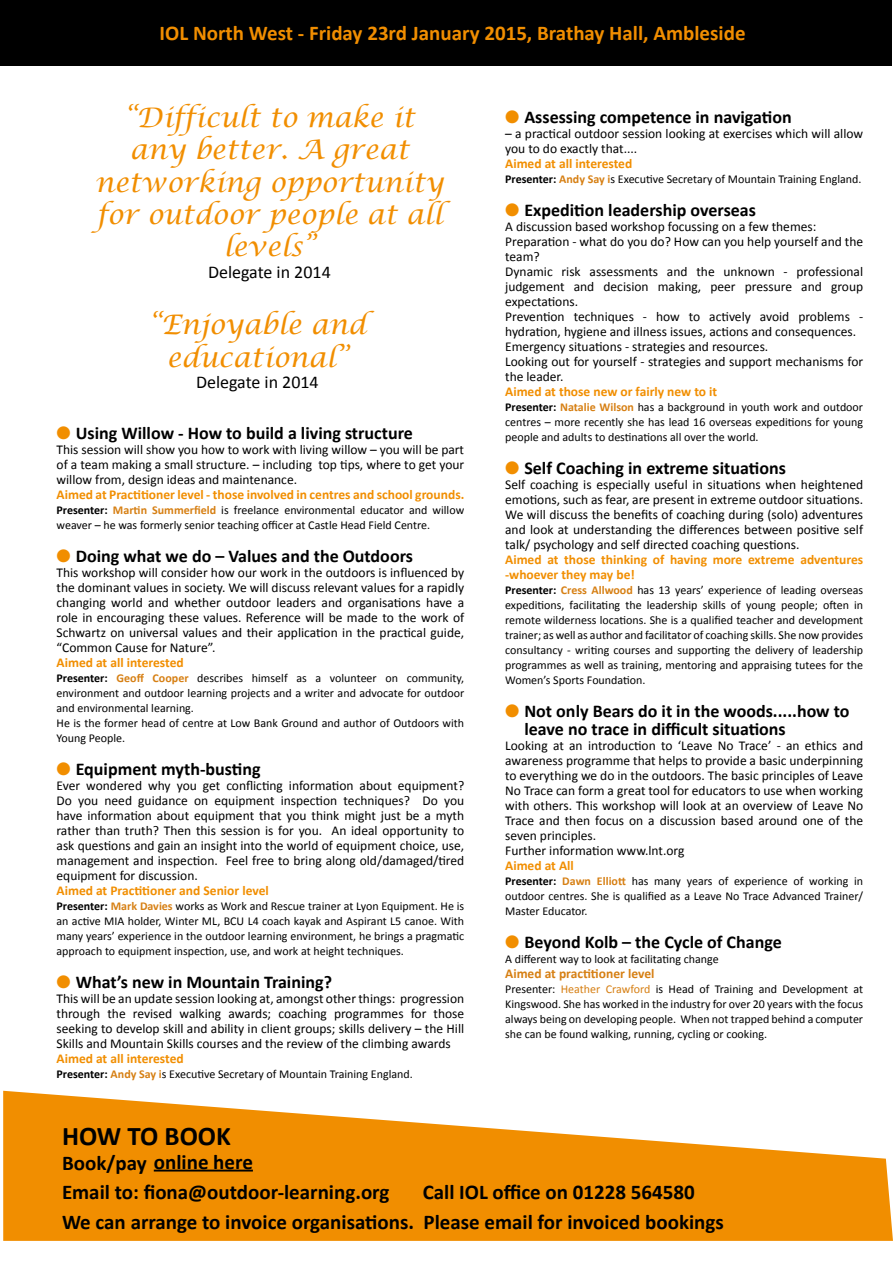
<style>
.page{position:relative;width:893px;height:1263px;background:#fff}
.page>*{position:absolute;margin:0;border:0;box-sizing:border-box;transform-origin:0 0}
.t1{font:italic 27px/32.4px "Lucida Calligraphy";color:#f18e00;text-align:center}
.t2{font:700 27px "Calibri";color:#000}
.t3{font:700 21px/29.4px "Calibri";color:#000}
.t4{font:700 21px "Calibri";color:#f18e00}
.t5{font:700 18px/18px "Calibri";color:#000}
.t6{font:18px "Calibri";color:#000}
.t7{font:13.5px/15px "Calibri";color:#000;text-align:justify}
.t8{font:700 13.5px/15px "Calibri";color:#f18e00}
.t9{font:700 13.5px "Calibri";color:#d67f13}
.t10{font:12px/15px "Calibri";color:#000;text-align:justify}
.s1{color:#f18e00}
.s2{font-weight:700}
.s3{font-weight:700;color:#d67f13}
.s4{color:#d67f13}
</style>
<div class="page">
<div style="left:0;top:0;width:891px;height:66px;background:#000"></div>
<svg style="left:3px;top:1091px;width:890px;height:150px;fill:#f18e00"></svg>
<hr style="left:154px;top:1169px;width:99px;height:2px;background:#000">
<h2 class="t4" style="left:160px;top:20px;width:587px">IOL North West - Friday 23rd January 2015, Brathay Hall, Ambleside</h2>
<h1 class="t1" style="left:95px;top:102px;width:350px">“Difficult to make it any better. A great networking opportunity for outdoor people at all levels”</h1>
<h3 class="t6" style="left:208px;top:261px;width:124px">Delegate in 2014</h3>
<h1 class="t1" style="left:149px;top:310px;width:219px">“Enjoyable and educational”</h1>
<h3 class="t6" style="left:196px;top:371px;width:124px">Delegate in 2014</h3>
<h3 class="t5" style="left:57px;top:423px;width:358px"><span class="s1">●</span> Using Willow - How to build a living structure</h3>
<p class="t7" style="left:57px;top:441px;width:409px">This session will show you how to work with living willow – you will be part of a team making a small structure. – including top ips, where to get your willow from, design ideas and maintenance.</p>
<p class="t8" style="left:57px;top:486px;width:409px">Aimed at Praciioner level - those involved in centres and school grounds.</p>
<p class="t10" style="left:57px;top:502px;width:409px"><span class="s2">Presenter:</span> <span class="s3">Marin Summerield</span> is freelance environmental educator and willow weaver – he was formerly senior teaching oicer at Castle Head Field Centre.</p>
<h3 class="t5" style="left:57px;top:546px;width:358px"><span class="s1">●</span> Doing what we do – values and the Outdoors</h3>
<p class="t7" style="left:57px;top:564px;width:409px">This workshop will consider how our work in the outdoors is inluenced by the dominant values in society. We will discuss relevant values for a rapidly changing world and whether outdoor leaders and organisaions have a role in encouraging these values. Reference will be made to the work of Schwartz on universal values and their applicaion in the pracical guide, “Common Cause for Nature”.</p>
<p class="t8" style="left:57px;top:654px;width:129px">Aimed at all interested</p>
<p class="t10" style="left:57px;top:670px;width:409px;text-align:left"><span class="s2">Presenter:</span> <span class="s3">Geof Cooper</span> describes himself as a volunteer on community, environment and outdoor learning projects and a writer and advocate for outdoor and environmental learning.<br>He is the former head of centre at Low Bank Ground and author of Outdoors with Young People.</p>
<h3 class="t5" style="left:57px;top:759px;width:206px"><span class="s1">●</span> Equipment myth-busing</h3>
<p class="t7" style="left:57px;top:777px;width:409px">Ever wondered why you get conlicing informaion about equipment?<br>Do you need guidance on equipment inspecion techniques? Do you have informaion about equipment that you think might just be a myth rather than truth? Then this session is for you. An ideal opportunity to ask quesions and gain an insight into the world of equipment choice, use, management and inspecion. Feel free to bring along old/damaged/ired equipment for discussion.</p>
<p class="t8" style="left:57px;top:882px;width:214px">Aimed at Praciioner and Senior level</p>
<p class="t10" style="left:57px;top:898px;width:409px"><span class="s2">Presenter:</span> <span class="s3">Mark Davies</span> works as Work and Rescue trainer at Lyon Equipment. He is an acive MIA holder, Winter ML, BCU L4 coach kayak and Aspirant L5 canoe. With many years’ experience in the outdoor learning environment, he brings a pragmaic approach to equipment inspecion, use, and work at height techniques.</p>
<h3 class="t5" style="left:57px;top:972px;width:277px"><span class="s1">●</span> What’s new in Mountain Training?</h3>
<p class="t7" style="left:57px;top:990px;width:409px">This will be an update session looking at, amongst other things: progression through the revised walking awards; coaching programmes for those seeking to develop skill and ability in client groups; skills delivery – the Hill Skills and Mountain Skills courses and the review of the climbing awards</p>
<p class="t8" style="left:57px;top:1050px;width:129px">Aimed at all interested</p>
<p class="t10" style="left:57px;top:1066px;width:358px"><span class="s2">Presenter:</span> <span class="s3">Andy Say i</span>s Execuive Secretary of Mountain Training England.</p>
<h3 class="t5" style="left:505px;top:107px;width:288px"><span class="s1">●</span> Assessing competence in navigaion</h3>
<p class="t7" style="left:505px;top:125px;width:359px">– a pracical outdoor session looking at exercises which will allow you to do exactly that....</p>
<p class="t8" style="left:505px;top:155px;width:129px">Aimed at all interested</p>
<p class="t10" style="left:505px;top:170px;width:358px"><span class="s2">Presenter:</span> <span class="s3">Andy Say i</span>s Execuive Secretary of Mountain Training England.</p>
<h3 class="t5" style="left:505px;top:200px;width:252px"><span class="s1">●</span> Expediion leadership overseas</h3>
<p class="t7" style="left:505px;top:218px;width:359px;text-align:left">A discussion based workshop focussing on a few themes:<br>Preparaion - what do you do? How can you help yourself and the team?<br>Dynamic risk assessments and the unknown - professional judgement and decision making, peer pressure and group expectaions.<br>Prevenion techniques - how to acively avoid problems - hydraion, hygiene and illness issues, acions and consequences.<br>Emergency situaions - strategies and resources.<br>Looking out for yourself - strategies and support mechanisms for the leader.</p>
<p class="t8" style="left:505px;top:383px;width:214px">Aimed at those new or fairly new to it</p>
<p class="t10" style="left:505px;top:398px;width:359px"><span class="s2">Presenter:</span> <span class="s3">Natalie Wilson</span> has a background in youth work and outdoor centres – more recently she has lead 16 overseas expediions for young people and adults to desinaions all over the world.</p>
<h3 class="t5" style="left:505px;top:458px;width:282px"><span class="s1">●</span> Self Coaching in extreme situaions</h3>
<p class="t7" style="left:505px;top:476px;width:360px">Self coaching is especially useful in situaions when heightened emoions, such as fear, are present in extreme outdoor situaions.<br>We will discuss the beneits of coaching during (solo) adventures and look at understanding the diferences between posiive self talk/ psychology and self directed coaching quesions.</p>
<p class="t8" style="left:505px;top:551px;width:359px">Aimed at those thinking of having more extreme adventures -whoever they may be!</p>
<p class="t10" style="left:505px;top:581px;width:360px"><span class="s2">Presenter:</span> <span class="s3">Cress Allwood</span> has 13 years’ experience of leading overseas expediions, facilitaing the leadership skills of young people; oten in remote wilderness locaions. She is a qualiied teacher and development trainer; as well as author and facilitator of coaching skills. She now provides consultancy - wriing courses and supporing the delivery of leadership programmes as well as training, mentoring and appraising tutees for the Women’s Sports Foundaion.</p>
<h3 class="t5" style="left:524px;top:701px;width:327px;text-indent:-19px"><span class="s1">●</span> Not only Bears do it in the woods.....how to leave no trace in diicult situaions</h3>
<p class="t7" style="left:505px;top:737px;width:360px;text-align:left">Looking at an introducion to ‘Leave No Trace’ - an ethics and awareness programme that helps to provide a basic underpinning to everything we do in the outdoors. The basic principles of Leave No Trace can form a great tool for educators to use when working with others. This workshop will look at an overview of Leave No Trace and then focus on a discussion based around one of the seven principles.<br>Further informaion www.lnt.org</p>
<p class="t8" style="left:505px;top:857px;width:70px">Aimed at All</p>
<p class="t10" style="left:505px;top:872px;width:360px"><span class="s2">Presenter:</span> <span class="s3">Dawn Elliot</span> has many years of experience of working in outdoor centres. She is qualiied as a Leave No Trace Advanced Trainer/ Master Educator.</p>
<h3 class="t5" style="left:505px;top:932px;width:278px"><span class="s1">●</span> Beyond Kolb – the Cycle of Change</h3>
<p class="t10" style="left:505px;top:950px;width:215px">A diferent way to look at facilitaing change</p>
<p class="t9" style="left:505px;top:965px;width:151px">Aimed at praciioner level</p>
<p class="t10" style="left:505px;top:980px;width:359px">Presenter: <span class="s4">Heather Crawford</span> is Head of Training and Development at Kingswood. She has worked in the industry for over 20 years with the focus always being on developing people. When not trapped behind a computer she can be found walking, running, cycling or cooking.</p>
<h1 class="t2" style="left:62px;top:1119px;width:170px">HOW TO BOOK</h1>
<h2 class="t3" style="left:62px;top:1176px;width:329px">Email to: iona@outdoor-learning.org</h2>
<h2 class="t3" style="left:154px;top:1146px;width:101px">online here</h2>
<h2 class="t3" style="left:62px;top:1176px;width:663px;text-indent:361px">Call IOL oice on 01228 564580<br>We can arrange to invoice organisaions. Please email for invoiced bookings</h2>
</div>
